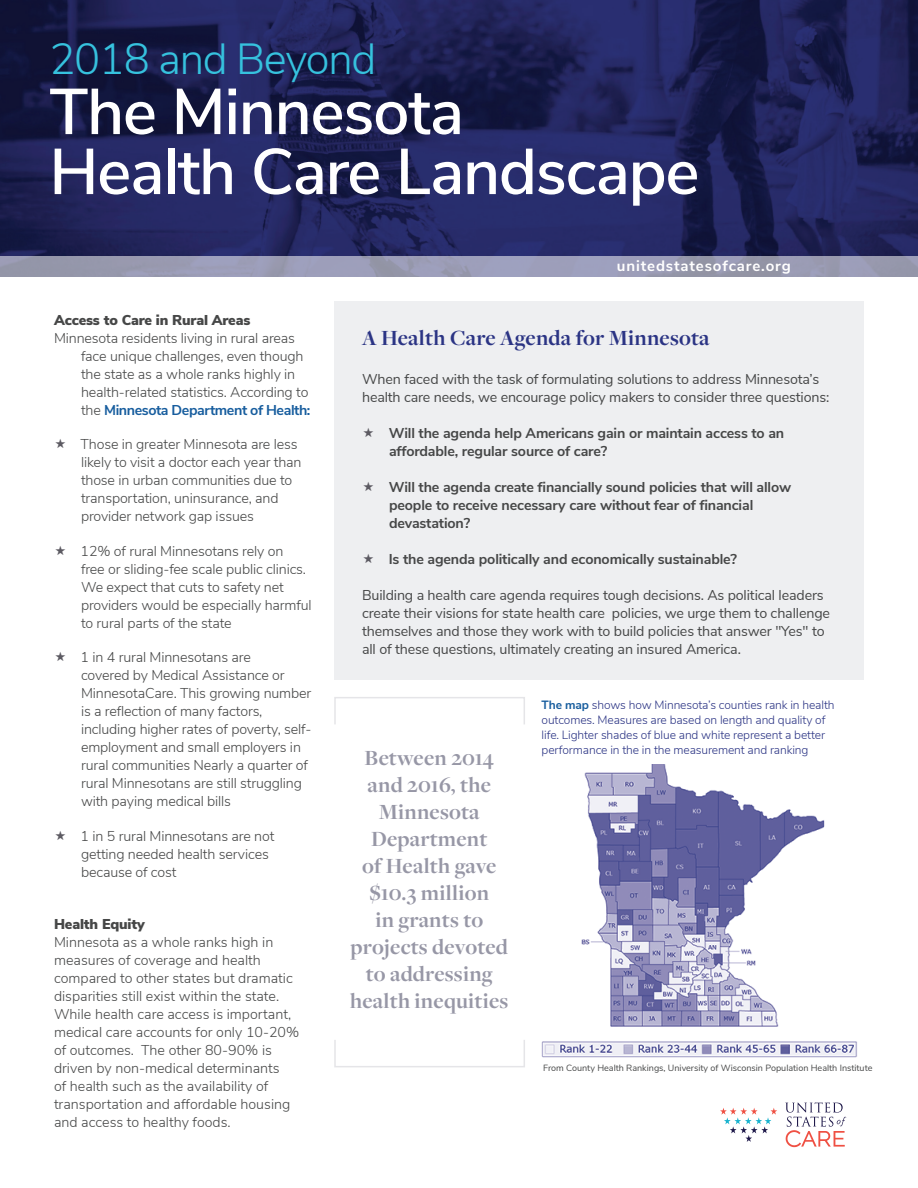
<style>
.page{position:relative;width:918px;height:1188px;background:#fff}
.page>*{position:absolute;margin:0;border:0;box-sizing:border-box;transform-origin:0 0}
.t1{font:600 64.5px/60px "Nunito Sans";letter-spacing:-.02em;color:#fff}
.t2{font:300 43.5px "Nunito Sans";letter-spacing:-.03em;color:#36c2de}
.t3{font:700 22.5px/27px "Freight Disp Pro";letter-spacing:.01em;color:#9797a6;text-align:center}
.t4{font:700 22.5px "Freight Disp Pro";letter-spacing:.01em;color:#2b3484}
.t5{font:700 15px "Nunito Sans";letter-spacing:.06em;color:#fff}
.t6{font:300 14.25px/18px "Nunito Sans";letter-spacing:-.01em;color:#464747}
.t7{font:14.25px/18px "Nunito Sans";letter-spacing:-.01em;color:#464747}
.t8{font:700 14.25px/18px "Nunito Sans";letter-spacing:-.01em;color:#464747}
.t9{font:900 14.25px "Nunito Sans";letter-spacing:-.01em;color:#464747}
.t10{font:300 12px/15px "Nunito Sans";letter-spacing:-.01em;color:#2b3484}
.t11{font:9px "Nunito Sans";color:#464747}
.s1{font-weight:700;color:#175d9e}
</style>
<div class="page">
<img style="left:0;top:0;width:918px;height:256px">
<svg style="left:0;top:256px;width:918px;height:20px;background:#999bb3"></svg>
<div style="left:334px;top:301px;width:529px;height:379px;background:#eeeff1"></div>
<img style="left:542px;top:765px;width:315px;height:293px">
<div style="left:334px;top:697px;width:191px;height:28px;border:2px solid #e5e5e8"></div>
<div style="left:334px;top:1039px;width:191px;height:28px;border:2px solid #e5e5e8"></div>
<svg style="left:785px;top:1102px;width:61px;height:45px"></svg>
<svg style="left:720px;top:1108px;width:57px;height:34px"></svg>
<h2 class="t2" style="left:49px;top:27px;width:329px">2018 and Beyond</h2>
<h1 class="t1" style="left:49px;top:78px;width:652px">The Minnesota<br>Health Care Landscape</h1>
<p class="t9" style="left:54px;top:309px;width:198px">Access to Care in Rural Areas</p>
<p class="t6" style="left:81px;top:328px;width:231px;text-indent:-27px">Minnesota residents living in rural areas face unique challenges, even though the state as a whole ranks highly in health-related statistics. According to the <span class="s1">Minnesota Department of Health:</span></p>
<p class="t6" style="left:81px;top:435px;width:222px">Those in greater Minnesota are less likely to visit a doctor each year than those in urban communities due to transportation, uninsurance, and provider network gap issues</p>
<p class="t6" style="left:81px;top:541px;width:233px">12% of rural Minnesotans rely on<br>free or sliding-fee scale public clinics.<br>We expect that cuts to safety net providers would be especially harmful to rural parts of the state</p>
<p class="t6" style="left:81px;top:648px;width:232px">1 in 4 rural Minnesotans are<br>covered by Medical Assistance or MinnesotaCare. This growing number is a reflection of many factors, including higher rates of poverty, self&shy;employment and small employers in rural communities Nearly a quarter of rural Minnesotans are still struggling with paying medical bills</p>
<p class="t6" style="left:81px;top:826px;width:195px">1 in 5 rural Minnesotans are not getting needed health services because of cost</p>
<p class="t9" style="left:54px;top:914px;width:92px">Health Equity</p>
<p class="t6" style="left:54px;top:933px;width:247px">Minnesota as a whole ranks high in measures of coverage and health compared to other states but dramatic disparities still exist within the state.<br>While health care access is important, medical care accounts for only 10-20% of outcomes. The other 80-90% is driven by non-medical determinants<br>of health such as the availability of transportation and affordable housing and access to healthy foods.</p>
<p class="t5" style="left:617px;top:255px;width:175px">unitedstatesofcare.org</p>
<h3 class="t4" style="left:362px;top:323px;width:349px">A Health Care Agenda for Minnesota</h3>
<p class="t7" style="left:362px;top:369px;width:469px">When faced with the task of formulating solutions to address Minnesota’s health care needs, we encourage policy makers to consider three questions:</p>
<p class="t8" style="left:389px;top:424px;width:397px">Will the agenda help Americans gain or maintain access to an affordable, regular source of care?</p>
<p class="t8" style="left:389px;top:478px;width:404px">Will the agenda create financially sound policies that will allow people to receive necessary care without fear of financial devastation?</p>
<p class="t8" style="left:389px;top:550px;width:350px">Is the agenda politically and economically sustainable?</p>
<p class="t7" style="left:362px;top:585px;width:469px">Building a health care agenda requires tough decisions. As political leaders create their visions for state health care policies, we urge them to challenge themselves and those they work with to build policies that answer "Yes" to all of these questions, ultimately creating an insured America.</p>
<h3 class="t3" style="left:350px;top:744px;width:160px">Between 2014 and 2016, the<br>Minnesota<br>Department<br>of Health gave $10.3 million<br>in grants to projects devoted to addressing health inequities</h3>
<p class="t10" style="left:542px;top:697px;width:294px"><span class="s1">The map</span> shows how Minnesota’s counties rank in health outcomes. Measures are based on length and quality of life. Lighter shades of blue and white represent a better performance in the in the measurement and ranking</p>
<p class="t11" style="left:543px;top:1061px;width:331px">From County Health Rankings, University of Wisconsin Population Health Institute</p>
</div>
